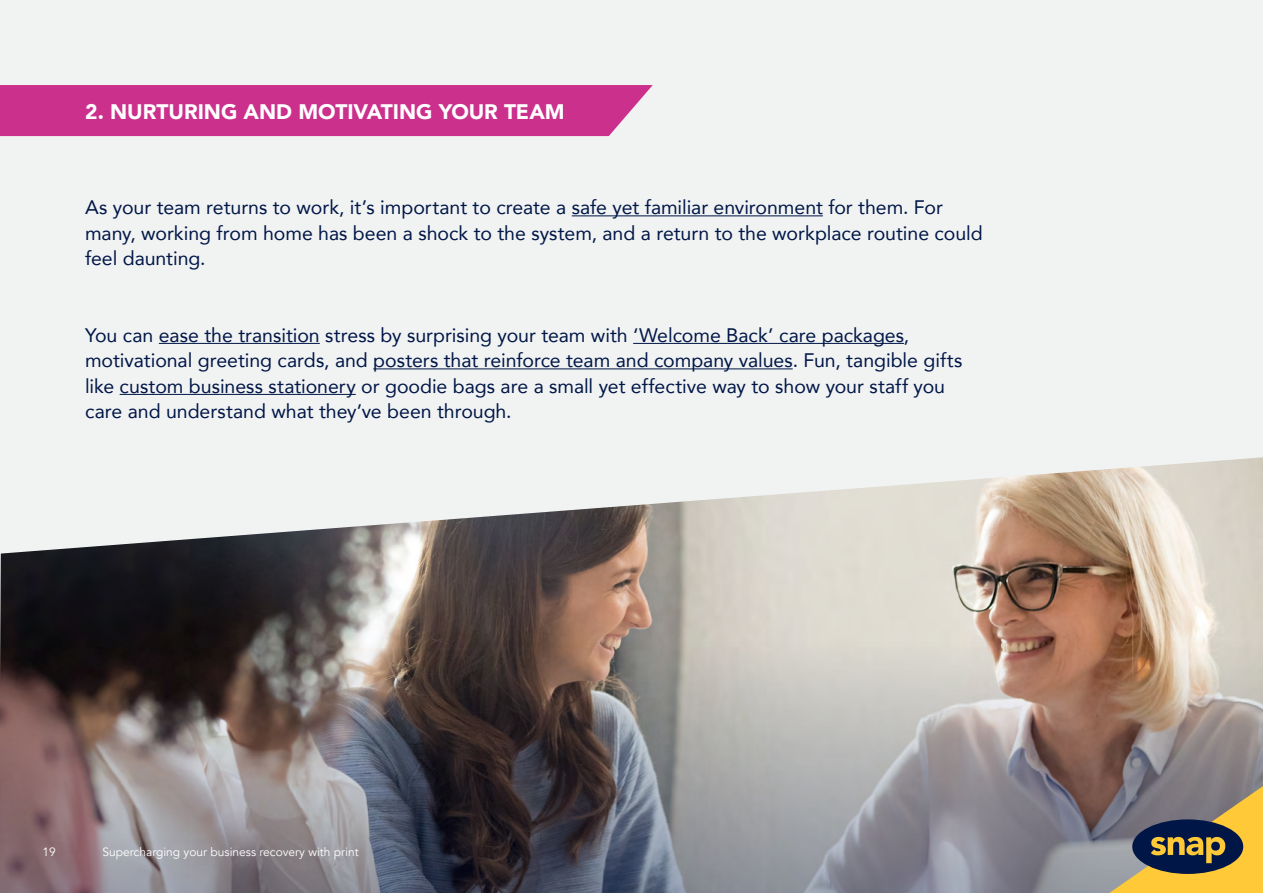
<style>
.page{position:relative;width:1263px;height:893px;background:#f1f2f2}
.page>*{position:absolute;margin:0;border:0;box-sizing:border-box;transform-origin:0 0}
.t1{font:900 21px "Avenir";color:#fff}
.t2{font:19.5px/25.5px "Avenir";color:#001647}
.t3{font:12px "Avenir";color:#fff}
</style>
<div class="page">
<hr style="left:572px;top:215px;width:251px;height:1px;background:#001647">
<hr style="left:159px;top:343px;width:161px;height:1px;background:#001647">
<hr style="left:633px;top:343px;width:271px;height:1px;background:#001647">
<hr style="left:373px;top:368px;width:420px;height:1px;background:#001647">
<hr style="left:120px;top:394px;width:236px;height:1px;background:#001647">
<img style="left:0;top:457px;width:1263px;height:113px">
<img style="left:0;top:570px;width:1263px;height:323px">
<svg style="left:1109px;top:786px;width:154px;height:107px;background:#918159"></svg>
<div style="left:0;top:85px;width:653px;height:51px;background:#cc308d"></div>
<p class="t1" style="left:85px;top:93px;width:481px">2. NURTURING AND MOTIVATING YOUR TEAM</p>
<p class="t2" style="left:85px;top:194px;width:899px">As your team returns to work, it’s important to create a safe yet familiar environment for them. For many, working from home has been a shock to the system, and a return to the workplace routine could feel daunting.</p>
<p class="t2" style="left:85px;top:322px;width:879px">You can ease the transition stress by surprising your team with ‘Welcome Back’ care packages, motivational greeting cards, and posters that reinforce team and company values. Fun, tangible gifts like custom business stationery or goodie bags are a small yet effective way to show your staff you care and understand what they’ve been through.</p>
<p class="t3" style="left:43px;top:844px;width:15px">19</p>
<p class="t3" style="left:103px;top:844px;width:258px">Supercharging your business recovery with print</p>
</div>
